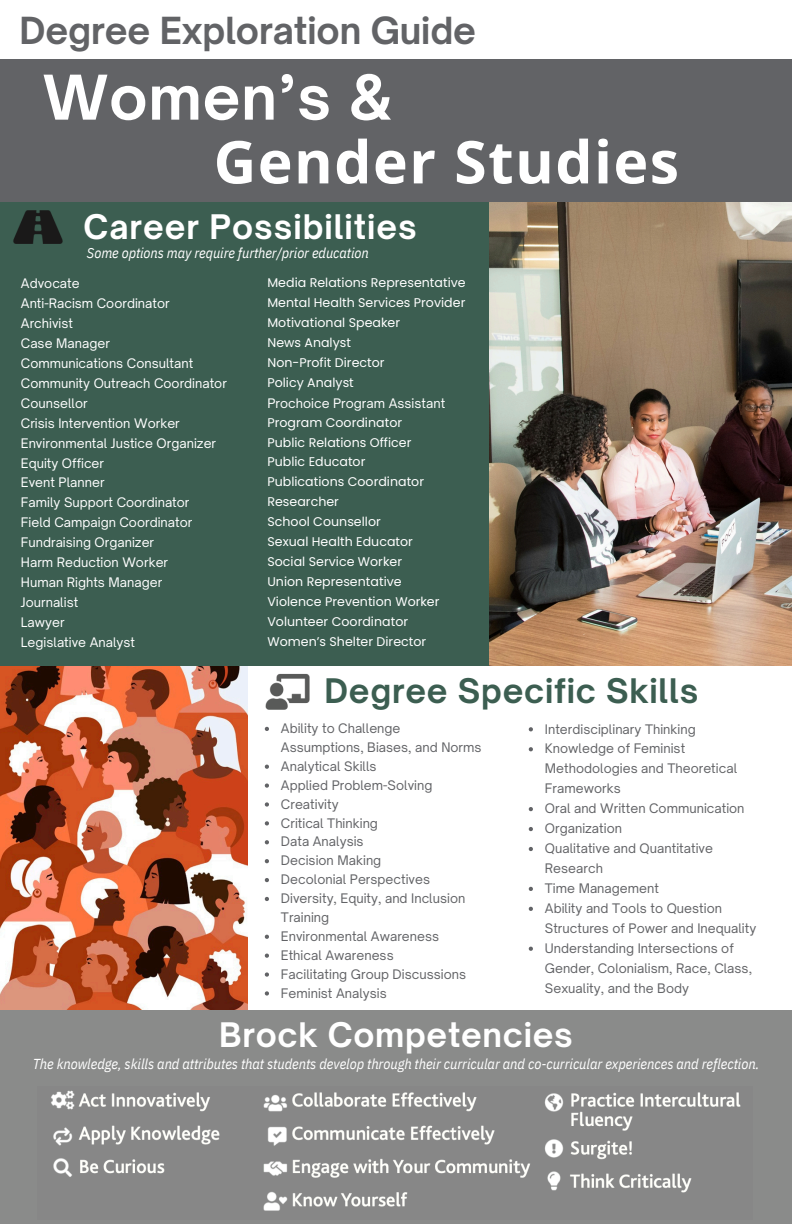
<style>
.page{position:relative;width:792px;height:1224px;background:#fff}
.page>*{position:absolute;margin:0;border:0;box-sizing:border-box;transform-origin:0 0}
.t1{font:700 59px "Open Sans";letter-spacing:.025em;color:#fff}
.t2{font:700 59px "Open Sauce One";letter-spacing:.015em;color:#fff}
.t3{font:700 35.8px "Open Sauce One";letter-spacing:-.005em;color:#626366}
.t4{font:700 32.4px "Open Sauce One";letter-spacing:.03em;color:#fff}
.t5{font:700 32.4px "Open Sauce One";letter-spacing:.025em;color:#3c5e51}
.t6{font:italic 14.4px "IBM Plex Sans Cond";letter-spacing:-.005em;color:#fff}
.t7{font:italic 14.2px "IBM Plex Sans Cond";letter-spacing:-.005em;color:#fff}
.t8{font:12.6px/20px "Open Sauce One";color:#626366}
.t9{font:12.6px "Open Sauce One";color:#fff}
.t10{font:12.6px "Poppins";color:#fff}
</style>
<div class="page">
<div style="left:0;top:198px;width:499px;height:484px;background:#3c5e51"></div>
<div style="left:233px;top:666px;width:559px;height:338px;background:#fff"></div>
<img style="left:0;top:666px;width:248px;height:344px">
<img style="left:490px;top:202px;width:302px;height:464px">
<div style="left:0;top:60px;width:792px;height:142px;background:#626366"></div>
<img style="left:13px;top:210px;width:50px;height:34px">
<img style="left:265px;top:673px;width:45px;height:37px">
<div style="left:0;top:1010px;width:792px;height:214px;background:#8a8b8a"></div>
<img style="left:51px;top:1090px;width:690px;height:121px">
<svg style="left:265px;top:727px;width:4px;height:4px"></svg>
<svg style="left:265px;top:765px;width:4px;height:4px"></svg>
<svg style="left:265px;top:783px;width:4px;height:5px"></svg>
<svg style="left:265px;top:802px;width:4px;height:5px"></svg>
<svg style="left:265px;top:821px;width:4px;height:4px"></svg>
<svg style="left:265px;top:840px;width:4px;height:4px"></svg>
<svg style="left:265px;top:859px;width:4px;height:4px"></svg>
<svg style="left:265px;top:878px;width:4px;height:4px"></svg>
<svg style="left:265px;top:897px;width:4px;height:4px"></svg>
<svg style="left:265px;top:935px;width:4px;height:4px"></svg>
<svg style="left:265px;top:954px;width:4px;height:4px"></svg>
<svg style="left:265px;top:972px;width:4px;height:5px"></svg>
<svg style="left:265px;top:991px;width:4px;height:5px"></svg>
<svg style="left:529px;top:727px;width:4px;height:4px"></svg>
<svg style="left:529px;top:747px;width:4px;height:4px"></svg>
<svg style="left:529px;top:807px;width:4px;height:4px"></svg>
<svg style="left:529px;top:827px;width:4px;height:4px"></svg>
<svg style="left:529px;top:847px;width:4px;height:4px"></svg>
<svg style="left:529px;top:887px;width:4px;height:4px"></svg>
<svg style="left:529px;top:907px;width:4px;height:4px"></svg>
<svg style="left:529px;top:947px;width:4px;height:4px"></svg>
<p class="t3" style="left:20px;top:8px;width:458px">Degree Exploration Guide</p>
<p class="t2" style="left:43px;top:61px;width:352px">Women’s &amp;</p>
<h3 class="t1" style="left:214px;top:120px;width:467px">Gender Studies</h3>
<p class="t4" style="left:84px;top:206px;width:335px">Career Possibilities</p>
<p class="t7" style="left:87px;top:243px;width:283px">Some options may require further/prior education</p>
<p class="t10" style="left:267px;top:274px;width:200px">Media Relations Representative</p>
<p class="t10" style="left:267px;top:294px;width:199px">Mental Health Services Provider</p>
<p class="t10" style="left:267px;top:314px;width:134px">Motivational Speaker</p>
<p class="t10" style="left:267px;top:334px;width:85px">News Analyst</p>
<p class="t10" style="left:267px;top:354px;width:119px">Non-Profit Director</p>
<p class="t10" style="left:267px;top:373px;width:88px">Policy Analyst</p>
<p class="t9" style="left:267px;top:395px;width:179px">Prochoice Program Assistant</p>
<p class="t10" style="left:267px;top:413px;width:136px">Program Coordinator</p>
<p class="t10" style="left:267px;top:433px;width:145px">Public Relations Officer</p>
<p class="t10" style="left:267px;top:453px;width:99px">Public Educator</p>
<p class="t10" style="left:267px;top:473px;width:158px">Publications Coordinator</p>
<p class="t10" style="left:267px;top:493px;width:73px">Researcher</p>
<p class="t10" style="left:267px;top:513px;width:115px">School Counsellor</p>
<p class="t10" style="left:267px;top:533px;width:147px">Sexual Health Educator</p>
<p class="t10" style="left:267px;top:553px;width:136px">Social Service Worker</p>
<p class="t10" style="left:267px;top:573px;width:136px">Union Representative</p>
<p class="t10" style="left:267px;top:593px;width:174px">Violence Prevention Worker</p>
<p class="t10" style="left:267px;top:613px;width:142px">Volunteer Coordinator</p>
<p class="t10" style="left:267px;top:633px;width:160px">Women’s Shelter Director</p>
<p class="t9" style="left:21px;top:275px;width:60px">Advocate</p>
<p class="t9" style="left:21px;top:295px;width:150px">Anti-Racism Coordinator</p>
<p class="t9" style="left:21px;top:315px;width:54px">Archivist</p>
<p class="t9" style="left:21px;top:335px;width:91px">Case Manager</p>
<p class="t9" style="left:21px;top:355px;width:174px">Communications Consultant</p>
<p class="t9" style="left:21px;top:375px;width:208px">Community Outreach Coordinator</p>
<p class="t9" style="left:21px;top:395px;width:68px">Counsellor</p>
<p class="t9" style="left:21px;top:415px;width:160px">Crisis Intervention Worker</p>
<p class="t9" style="left:21px;top:435px;width:197px">Environmental Justice Organizer</p>
<p class="t9" style="left:21px;top:455px;width:85px">Equity Officer</p>
<p class="t9" style="left:21px;top:475px;width:85px">Event Planner</p>
<p class="t9" style="left:21px;top:495px;width:170px">Family Support Coordinator</p>
<p class="t9" style="left:21px;top:515px;width:173px">Field Campaign Coordinator</p>
<p class="t9" style="left:21px;top:535px;width:135px">Fundraising Organizer</p>
<h2 class="t9" style="left:21px;top:555px;width:149px">Harm Reduction Worker</h2>
<p class="t9" style="left:21px;top:575px;width:143px">Human Rights Manager</p>
<p class="t9" style="left:21px;top:595px;width:59px">Journalist</p>
<p class="t9" style="left:21px;top:615px;width:45px">Lawyer</p>
<p class="t9" style="left:21px;top:634px;width:116px">Legislative Analyst</p>
<p class="t5" style="left:325px;top:670px;width:375px">Degree Specific Skills</p>
<p class="t8" style="left:281px;top:719px;width:202px;line-height:18.8px">Ability to Challenge<br>Assumptions, Biases, and Norms</p>
<p class="t8" style="left:281px;top:756px;width:97px">Analytical Skills</p>
<p class="t8" style="left:281px;top:775px;width:153px">Applied Problem-Solving</p>
<p class="t8" style="left:281px;top:794px;width:59px">Creativity</p>
<p class="t8" style="left:281px;top:813px;width:99px">Critical Thinking</p>
<p class="t8" style="left:281px;top:832px;width:84px">Data Analysis</p>
<p class="t8" style="left:281px;top:851px;width:102px">Decision Making</p>
<p class="t8" style="left:281px;top:869px;width:151px">Decolonial Perspectives</p>
<p class="t8" style="left:281px;top:889px;width:186px;line-height:18.8px">Diversity, Equity, and Inclusion<br>Training</p>
<p class="t8" style="left:281px;top:926px;width:160px">Environmental Awareness</p>
<p class="t8" style="left:281px;top:945px;width:114px">Ethical Awareness</p>
<p class="t8" style="left:281px;top:964px;width:187px">Facilitating Group Discussions</p>
<p class="t8" style="left:281px;top:983px;width:107px">Feminist Analysis</p>
<p class="t8" style="left:545px;top:719px;width:152px">Interdisciplinary Thinking</p>
<p class="t8" style="left:545px;top:739px;width:194px">Knowledge of Feminist<br>Methodologies and Theoretical<br>Frameworks</p>
<p class="t8" style="left:545px;top:799px;width:201px">Oral and Written Communication</p>
<p class="t8" style="left:545px;top:818px;width:79px">Organization</p>
<h2 class="t8" style="left:545px;top:838px;width:170px">Qualitative and Quantitative<br>Research</h2>
<h3 class="t8" style="left:545px;top:878px;width:116px">Time Management</h3>
<p class="t8" style="left:545px;top:898px;width:213px">Ability and Tools to Question<br>Structures of Power and Inequality</p>
<p class="t8" style="left:545px;top:938px;width:209px">Understanding Intersections of<br>Gender, Colonialism, Race, Class,<br>Sexuality, and the Body</p>
<p class="t4" style="left:219px;top:1015px;width:355px">Brock Competencies</p>
<p class="t6" style="left:33px;top:1054px;width:728px">The knowledge, skills and attributes that students develop through their curricular and co-curricular experiences and reflection.</p>
</div>
